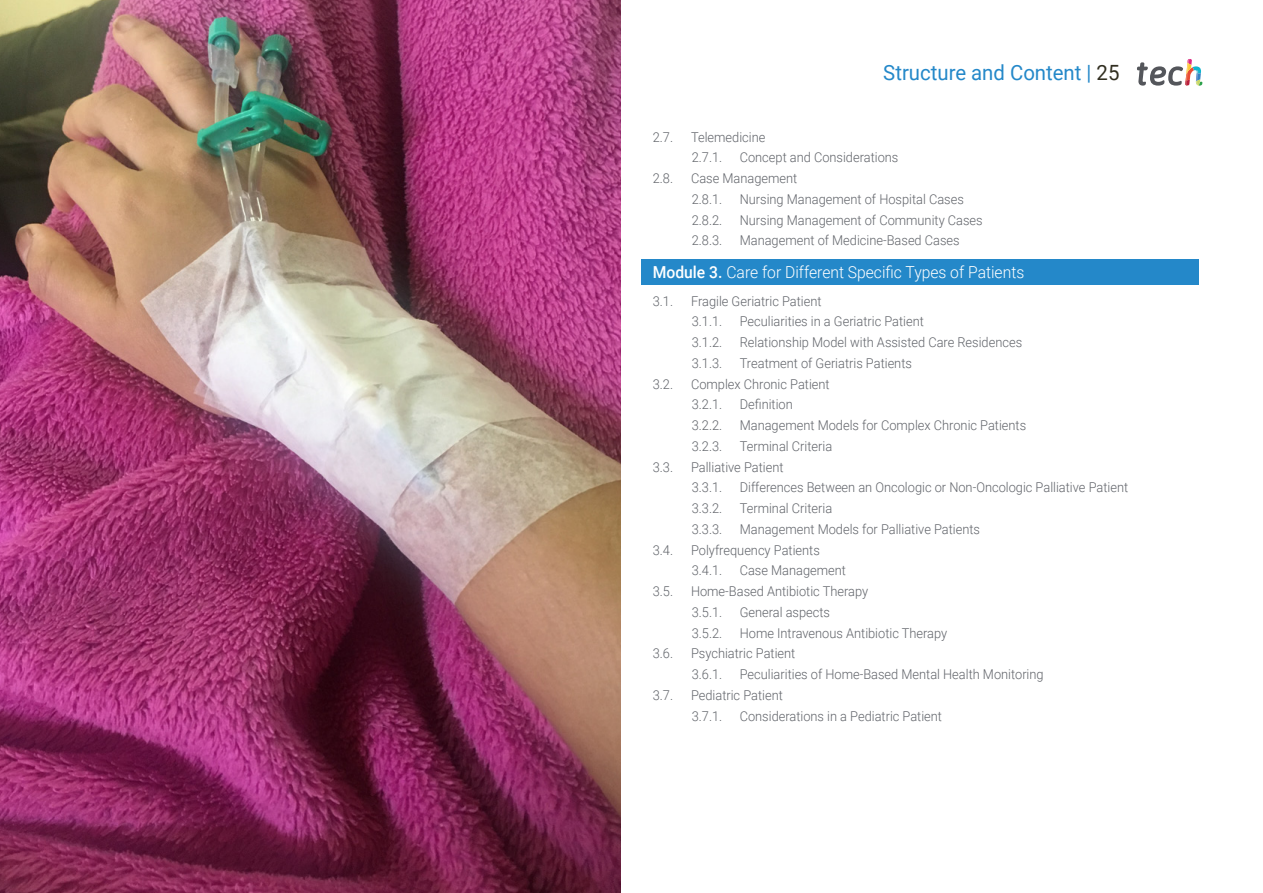
<style>
.page{position:relative;width:1263px;height:893px;background:#fff}
.page>*{position:absolute;margin:0;border:0;box-sizing:border-box;transform-origin:0 0}
.t1{font:21px "Roboto";color:#2488c9}
.t2{font:300 16.5px "Roboto";color:#fff;scale:.95 1}
.t3{font:300 13.5px/20.7px "Roboto";color:#61646a;scale:.95 1}
.s1{color:#312e20}
.s2{font-weight:500}
</style>
<div class="page">
<div style="left:642px;top:260px;width:557px;height:25px;background:#2488c9"></div>
<img style="left:0;top:0;width:621px;height:893px">
<svg style="left:1137px;top:59px;width:65px;height:27px"></svg>
<h1 class="t1" style="left:883px;top:57px;width:238px">Structure and Content | <span class="s1">25</span></h1>
<p class="t3" style="left:653px;top:126px;width:23px">2.7.</p>
<p class="t3" style="left:691px;top:126px;width:80px">Telemedicine<br>2.7.1.</p>
<p class="t3" style="left:740px;top:147px;width:168px">Concept and Considerations</p>
<p class="t3" style="left:653px;top:167px;width:23px">2.8.</p>
<p class="t3" style="left:691px;top:167px;width:113px">Case Management<br>2.8.1.</p>
<p class="t3" style="left:740px;top:188px;width:237px">Nursing Management of Hospital Cases</p>
<p class="t3" style="left:692px;top:209px;width:34px">2.8.2.</p>
<p class="t3" style="left:740px;top:209px;width:257px">Nursing Management of Community Cases</p>
<p class="t3" style="left:692px;top:230px;width:34px">2.8.3.</p>
<p class="t3" style="left:740px;top:230px;width:233px">Management of Medicine-Based Cases</p>
<p class="t2" style="left:653px;top:261px;width:393px"><span class="s2">Module 3.</span> Care for Different Specific Types of Patients</p>
<p class="t3" style="left:653px;top:290px;width:23px">3.1.</p>
<p class="t3" style="left:691px;top:290px;width:139px">Fragile Geriatric Patient<br>3.1.1.</p>
<p class="t3" style="left:740px;top:311px;width:195px">Peculiarities in a Geriatric Patient</p>
<p class="t3" style="left:692px;top:331px;width:34px">3.1.2.</p>
<p class="t3" style="left:740px;top:331px;width:299px">Relationship Model with Assisted Care Residences</p>
<p class="t3" style="left:692px;top:352px;width:34px">3.1.3.</p>
<p class="t3" style="left:740px;top:352px;width:183px">Treatment of Geriatris Patients</p>
<p class="t3" style="left:653px;top:373px;width:23px">3.2.</p>
<p class="t3" style="left:691px;top:373px;width:147px">Complex Chronic Patient<br>3.2.1.</p>
<p class="t3" style="left:740px;top:394px;width:57px">Definition</p>
<p class="t3" style="left:692px;top:414px;width:34px">3.2.2.</p>
<p class="t3" style="left:740px;top:414px;width:303px">Management Models for Complex Chronic Patients</p>
<p class="t3" style="left:692px;top:435px;width:34px">3.2.3.</p>
<p class="t3" style="left:740px;top:435px;width:99px">Terminal Criteria</p>
<p class="t3" style="left:653px;top:456px;width:23px">3.3.</p>
<p class="t3" style="left:691px;top:456px;width:99px">Palliative Patient<br>3.3.1.</p>
<p class="t3" style="left:740px;top:477px;width:410px">Differences Between an Oncologic or Non-Oncologic Palliative Patient</p>
<p class="t3" style="left:692px;top:497px;width:34px">3.3.2.</p>
<p class="t3" style="left:740px;top:497px;width:99px">Terminal Criteria</p>
<p class="t3" style="left:692px;top:518px;width:34px">3.3.3.</p>
<p class="t3" style="left:740px;top:518px;width:254px">Management Models for Palliative Patients</p>
<p class="t3" style="left:653px;top:539px;width:23px">3.4.</p>
<p class="t3" style="left:691px;top:539px;width:137px">Polyfrequency Patients<br>3.4.1.</p>
<p class="t3" style="left:740px;top:560px;width:113px">Case Management</p>
<p class="t3" style="left:653px;top:580px;width:23px">3.5.</p>
<p class="t3" style="left:691px;top:580px;width:188px">Home-Based Antibiotic Therapy<br>3.5.1.</p>
<p class="t3" style="left:740px;top:601px;width:97px">General aspects</p>
<p class="t3" style="left:692px;top:622px;width:34px">3.5.2.</p>
<p class="t3" style="left:740px;top:622px;width:220px">Home Intravenous Antibiotic Therapy</p>
<p class="t3" style="left:653px;top:643px;width:23px">3.6.</p>
<p class="t3" style="left:691px;top:643px;width:111px">Psychiatric Patient<br>3.6.1.</p>
<p class="t3" style="left:740px;top:663px;width:321px">Peculiarities of Home-Based Mental Health Monitoring</p>
<p class="t3" style="left:653px;top:684px;width:23px">3.7.</p>
<p class="t3" style="left:691px;top:684px;width:98px">Pediatric Patient<br>3.7.1.</p>
<p class="t3" style="left:740px;top:705px;width:214px">Considerations in a Pediatric Patient</p>
</div>
